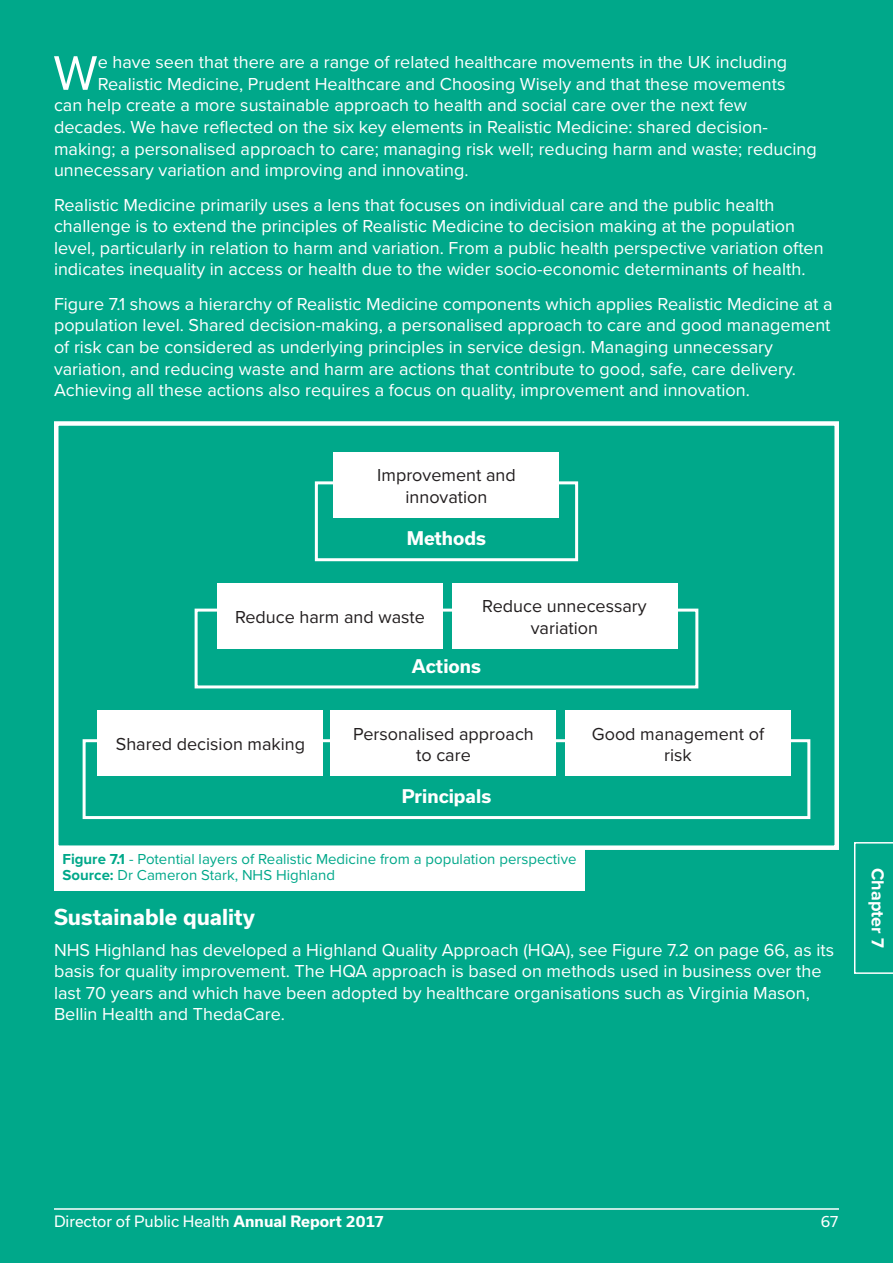
<style>
.page{position:relative;width:893px;height:1263px;background:#00a88a}
.page>*{position:absolute;margin:0;border:0;box-sizing:border-box;transform-origin:0 0}
.t1{font:50.4px "Proxima Nova";color:#fff}
.t2{font:700 21px "Usual";color:#fff}
.t3{font:18px/21.6px "Proxima Nova";color:#fff}
.t4{font:18px/21.6px "Proxima Nova";color:#231f20;text-align:center}
.t5{font:700 18px "Usual";color:#fff}
.t6{font:700 18px "Proxima Nova";color:#fff}
.t7{font:15px/16.5px "Proxima Nova";color:#00a88a}
.t8{font:15px "Usual";color:#fff}
.s1{font-weight:700}
</style>
<div class="page">
<div style="left:54px;top:846px;width:531px;height:45px;background:#fff"></div>
<svg style="left:854px;top:842px;width:39px;height:132px"></svg>
<div style="left:54px;top:421px;width:785px;height:429px;border:4px solid #fff"></div>
<div style="left:83px;top:739px;width:727px;height:80px;border:3px solid #fff"></div>
<div style="left:98px;top:711px;width:225px;height:65px;background:#fff"></div>
<div style="left:331px;top:711px;width:225px;height:65px;background:#fff"></div>
<div style="left:565px;top:711px;width:226px;height:65px;background:#fff"></div>
<div style="left:315px;top:481px;width:263px;height:80px;border:3px solid #fff"></div>
<div style="left:334px;top:452px;width:225px;height:65px;background:#fff"></div>
<div style="left:195px;top:609px;width:503px;height:79px;border:3px solid #fff"></div>
<div style="left:217px;top:583px;width:226px;height:65px;background:#fff"></div>
<div style="left:452px;top:583px;width:225px;height:65px;background:#fff"></div>
<hr style="left:54px;top:1208px;width:785px;height:2px;background:#fff">
<h1 class="t1" style="left:53px;top:54px;width:46px">W</h1>
<p class="t3" style="left:98px;top:53px;width:691px">e have seen that there are a range of related healthcare movements in the UK including</p>
<p class="t3" style="left:98px;top:75px;width:689px">Realistic Medicine, Prudent Healthcare and Choosing Wisely and that these movements</p>
<p class="t3" style="left:54px;top:96px;width:695px">can help create a more sustainable approach to health and social care over the next few</p>
<p class="t3" style="left:54px;top:118px;width:715px">decades. We have reflected on the six key elements in Realistic Medicine: shared decision-</p>
<p class="t3" style="left:54px;top:140px;width:764px">making; a personalised approach to care; managing risk well; reducing harm and waste; reducing</p>
<p class="t3" style="left:54px;top:161px;width:416px">unnecessary variation and improving and innovating.</p>
<p class="t3" style="left:54px;top:196px;width:771px">Realistic Medicine primarily uses a lens that focuses on individual care and the public health challenge is to extend the principles of Realistic Medicine to decision making at the population level, particularly in relation to harm and variation. From a public health perspective variation often indicates inequality in access or health due to the wider socio-economic determinants of health.</p>
<p class="t3" style="left:54px;top:295px;width:780px">Figure 7.1 shows a hierarchy of Realistic Medicine components which applies Realistic Medicine at a population level. Shared decision-making, a personalised approach to care and good management of risk can be considered as underlying principles in service design. Managing unnecessary variation, and reducing waste and harm are actions that contribute to good, safe, care delivery.<br>Achieving all these actions also requires a focus on quality, improvement and innovation.</p>
<p class="t4" style="left:377px;top:466px;width:140px">Improvement and innovation</p>
<p class="t5" style="left:407px;top:530px;width:81px">Methods</p>
<p class="t4" style="left:235px;top:608px;width:191px">Reduce harm and waste</p>
<p class="t4" style="left:482px;top:597px;width:166px">Reduce unnecessary variation</p>
<p class="t5" style="left:412px;top:658px;width:71px">Actions</p>
<p class="t4" style="left:116px;top:735px;width:191px">Shared decision making</p>
<p class="t4" style="left:353px;top:725px;width:182px">Personalised approach to care</p>
<p class="t4" style="left:592px;top:725px;width:174px">Good management of risk</p>
<p class="t5" style="left:402px;top:788px;width:91px">Principals</p>
<p class="t7" style="left:63px;top:852px;width:515px"><span class="s1">Figure 7.1</span> - Potential layers of Realistic Medicine from a population perspective<br><span class="s1">Source:</span> Dr Cameron Stark, NHS Highland</p>
<p class="t2" style="left:54px;top:908px;width:203px">Sustainable quality</p>
<p class="t3" style="left:54px;top:940px;width:782px">NHS Highland has developed a Highland Quality Approach (HQA), see Figure 7.2 on page 66, as its basis for quality improvement. The HQA approach is based on methods used in business over the last 70 years and which have been adopted by healthcare organisations such as Virginia Mason, Bellin Health and ThedaCare.</p>
<p class="t6" style="left:884px;top:868px;width:82px;rotate:90deg">Chapter 7</p>
<p class="t8" style="left:54px;top:1215px;width:331px">Director of Public Health <span class="s1">Annual Report 2017</span></p>
<p class="t8" style="left:821px;top:1215px;width:20px">67</p>
</div>
